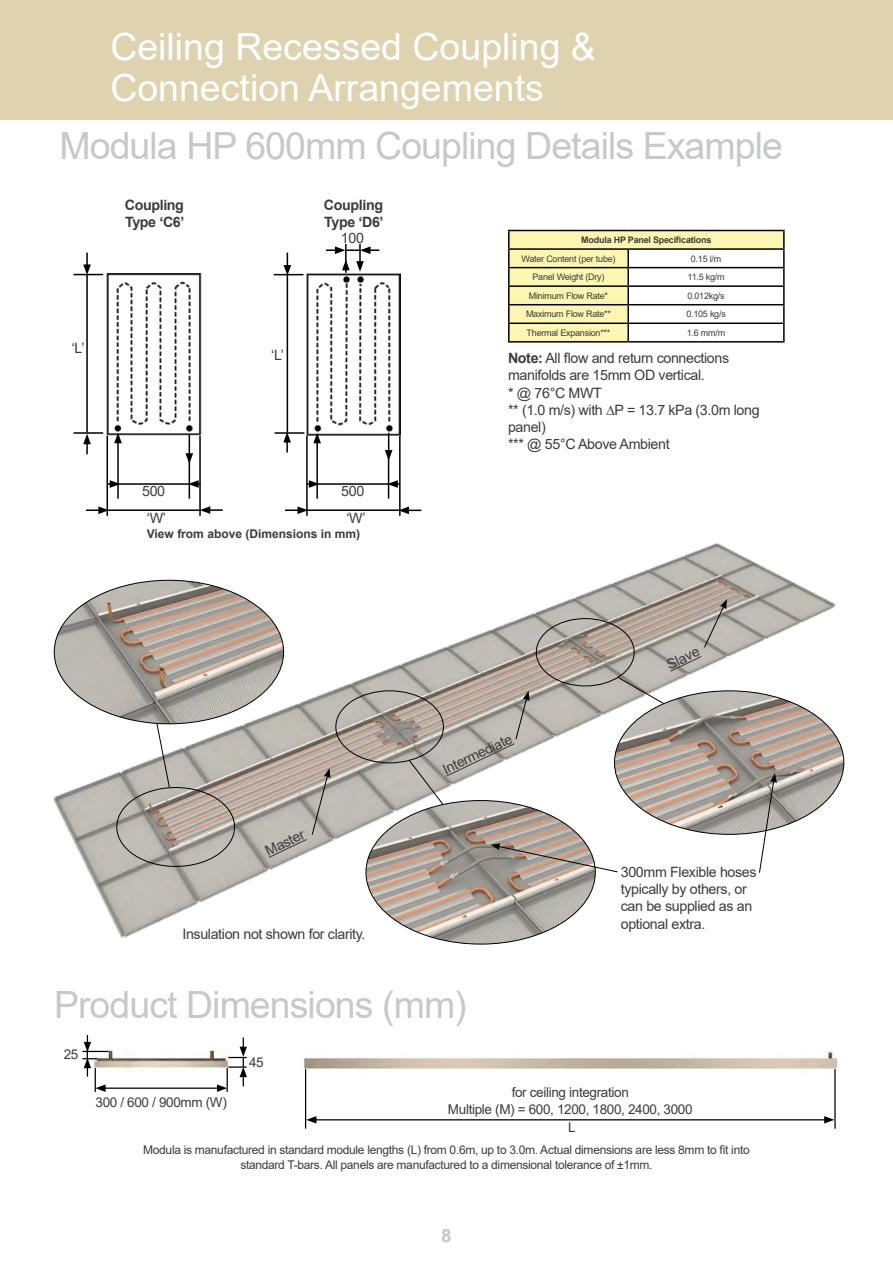
<style>
.page{position:relative;width:893px;height:1263px;background:#fff}
.page>*{position:absolute;margin:0;border:0;box-sizing:border-box;transform-origin:0 0}
.t1{font:37.5px/40.5px "Arial";color:#fff}
.t2{font:37.5px "Arial";letter-spacing:-.025em;color:#c7c8ca}
.t3{font:700 18px "Arial";color:#c9cacc}
.t4{font:14.25px/17.1px "Arial";letter-spacing:-.025em;color:#3d3b3c}
.t5{font:700 14.25px/17.1px "Arial";letter-spacing:-.025em;color:#3d3b3c}
.t6{font:13.5px/16.2px "Arial";letter-spacing:-.025em;color:#3d3b3c;text-align:center}
.t7{font:12px/14.4px "Arial";letter-spacing:-.025em;color:#3d3b3c;text-align:center}
.t8{font:700 12px "Arial";color:#3d3b3c}
.t9{font:9px "Arial";letter-spacing:-.025em;color:#3d3b3c}
.t10{font:700 9px "Arial";letter-spacing:-.025em;color:#3d3b3c}
.s1{font-weight:700}
</style>
<div class="page">
<div style="left:0;top:0;width:893px;height:119px;background:#ded3ae"></div>
<svg style="left:401px;top:506px;width:20px;height:8px"></svg>
<hr style="left:399px;top:436px;width:2px;height:80px;background:#000">
<img style="left:106px;top:274px;width:295px;height:161px">
<hr style="left:73px;top:274px;width:30px;height:1px;background:#000">
<hr style="left:274px;top:274px;width:30px;height:1px;background:#000">
<hr style="left:73px;top:432px;width:30px;height:2px;background:#000">
<hr style="left:275px;top:432px;width:29px;height:2px;background:#000">
<hr style="left:86px;top:275px;width:2px;height:157px;background:#000">
<hr style="left:287px;top:275px;width:1px;height:157px;background:#000">
<svg style="left:83px;top:253px;width:8px;height:21px"></svg>
<svg style="left:284px;top:253px;width:7px;height:23px"></svg>
<svg style="left:83px;top:434px;width:8px;height:20px"></svg>
<svg style="left:283px;top:432px;width:8px;height:20px"></svg>
<hr style="left:108px;top:509px;width:92px;height:2px;background:#000">
<hr style="left:307px;top:509px;width:92px;height:2px;background:#000">
<hr style="left:118px;top:483px;width:71px;height:2px;background:#000">
<hr style="left:318px;top:483px;width:70px;height:2px;background:#000">
<svg style="left:201px;top:506px;width:22px;height:8px"></svg>
<svg style="left:86px;top:506px;width:23px;height:8px"></svg>
<svg style="left:285px;top:506px;width:21px;height:8px"></svg>
<svg style="left:108px;top:480px;width:12px;height:8px"></svg>
<svg style="left:308px;top:480px;width:11px;height:8px"></svg>
<svg style="left:188px;top:480px;width:11px;height:8px"></svg>
<svg style="left:387px;top:480px;width:13px;height:8px"></svg>
<hr style="left:189px;top:455px;width:1px;height:44px;background:#000">
<hr style="left:388px;top:455px;width:1px;height:44px;background:#000">
<hr style="left:199px;top:436px;width:2px;height:80px;background:#000">
<hr style="left:306px;top:436px;width:2px;height:80px;background:#000">
<hr style="left:107px;top:436px;width:1px;height:80px;background:#000">
<hr style="left:117px;top:441px;width:2px;height:58px;background:#000">
<svg style="left:114px;top:433px;width:8px;height:10px"></svg>
<hr style="left:316px;top:441px;width:2px;height:58px;background:#000">
<svg style="left:313px;top:433px;width:8px;height:10px"></svg>
<svg style="left:185px;top:434px;width:8px;height:30px"></svg>
<svg style="left:385px;top:433px;width:7px;height:28px"></svg>
<img style="left:303px;top:1051px;width:535px;height:27px">
<hr style="left:305px;top:1069px;width:1px;height:60px;background:#000">
<hr style="left:834px;top:1069px;width:2px;height:60px;background:#000">
<hr style="left:314px;top:1119px;width:512px;height:1px;background:#000">
<svg style="left:306px;top:1116px;width:10px;height:7px"></svg>
<svg style="left:824px;top:1116px;width:10px;height:7px"></svg>
<img style="left:109px;top:1050px;width:108px;height:19px">
<hr style="left:103px;top:1087px;width:116px;height:2px;background:#000">
<svg style="left:82px;top:1035px;width:27px;height:57px"></svg>
<svg style="left:217px;top:1037px;width:30px;height:55px"></svg>
<img style="left:53px;top:543px;width:783px;height:395px">
<img style="left:54px;top:580px;width:230px;height:144px">
<img style="left:366px;top:800px;width:229px;height:144px">
<img style="left:614px;top:691px;width:230px;height:143px">
<svg style="left:156px;top:722px;width:14px;height:66px"></svg>
<div style="left:536px;top:618px;width:99px;height:68px;border:1px solid #000;border-radius:50%"></div>
<svg style="left:617px;top:655px;width:86px;height:50px"></svg>
<svg style="left:491px;top:843px;width:128px;height:30px"></svg>
<svg style="left:758px;top:773px;width:19px;height:101px"></svg>
<svg style="left:268px;top:768px;width:62px;height:91px;background:#b8b2aa"></svg>
<svg style="left:408px;top:691px;width:121px;height:115px"></svg>
<svg style="left:703px;top:599px;width:24px;height:49px"></svg>
<svg style="left:326px;top:244px;width:53px;height:29px"></svg>
<svg style="left:508px;top:230px;width:277px;height:111px"></svg>
<hr style="left:508px;top:341px;width:120px;height:2px;background:#000">
<hr style="left:628px;top:341px;width:157px;height:2px;background:#000">
<h1 class="t1" style="left:110px;top:27px;width:487px">Ceiling Recessed Coupling &amp;<br>Connection Arrangements</h1>
<h1 class="t1" style="left:112px;top:60px;width:204px">Header Title</h1>
<h1 class="t2" style="left:60px;top:120px;width:725px">Modula HP 600mm Coupling Details Example</h1>
<p class="t4" style="left:72px;top:339px;width:14px">‘L’</p>
<p class="t5" style="left:125px;top:196px;width:61px">Coupling<br>Type ‘C6’</p>
<p class="t5" style="left:324px;top:196px;width:61px">Coupling<br>Type ‘D6’</p>
<p class="t4" style="left:271px;top:346px;width:14px">‘L’</p>
<p class="t4" style="left:341px;top:229px;width:25px">100</p>
<p class="t4" style="left:142px;top:483px;width:25px">500</p>
<p class="t4" style="left:341px;top:483px;width:25px">500</p>
<p class="t4" style="left:147px;top:510px;width:21px">‘W’</p>
<p class="t4" style="left:346px;top:510px;width:21px">‘W’</p>
<p class="t8" style="left:147px;top:525px;width:215px">View from above (Dimensions in mm)</p>
<p class="t4" style="left:262px;top:844px;width:43px;rotate:-26deg">Master</p>
<p class="t4" style="left:182px;top:925px;width:185px">Insulation not shown for clarity.</p>
<p class="t10" style="left:581px;top:234px;width:132px">Modula HP Panel Specifications</p>
<p class="t9" style="left:521px;top:252px;width:96px">Water Content (per tube)</p>
<p class="t9" style="left:691px;top:252px;width:32px">0.15 l/m</p>
<p class="t9" style="left:532px;top:271px;width:74px">Panel Weight (Dry)</p>
<p class="t9" style="left:687px;top:271px;width:39px">11.5 kg/m</p>
<p class="t9" style="left:529px;top:289px;width:81px">Minimum Flow Rate*</p>
<p class="t9" style="left:687px;top:289px;width:39px">0.012kg/s</p>
<p class="t9" style="left:526px;top:308px;width:86px">Maximum Flow Rate**</p>
<p class="t9" style="left:686px;top:308px;width:41px">0.105 kg/s</p>
<p class="t9" style="left:527px;top:326px;width:85px">Thermal Expansion***</p>
<p class="t9" style="left:687px;top:326px;width:40px">1.6 mm/m</p>
<p class="t4" style="left:508px;top:350px;width:253px"><span class="s1">Note:</span> All flow and return connections manifolds are 15mm OD vertical.<br>* @ 76°C MWT<br>** (1.0 m/s) with ∆P = 13.7 kPa (3.0m long panel)<br>*** @ 55°C Above Ambient</p>
<p class="t4" style="left:440px;top:763px;width:77px;rotate:-26deg">Intermediate</p>
<p class="t4" style="left:664px;top:658px;width:36px;rotate:-26deg">Slave</p>
<p class="t4" style="left:621px;top:863px;width:137px">300mm Flexible hoses typically by others, or can be supplied as an optional extra.</p>
<h1 class="t2" style="left:54px;top:979px;width:414px">Product Dimensions (mm)</h1>
<p class="t6" style="left:64px;top:1046px;width:16px">25</p>
<p class="t6" style="left:249px;top:1054px;width:16px">45</p>
<p class="t6" style="left:448px;top:1084px;width:246px">for ceiling integration<br>Multiple (M) = 600, 1200, 1800, 2400, 3000</p>
<p class="t6" style="left:96px;top:1094px;width:133px">300 / 600 / 900mm (W)</p>
<p class="t7" style="left:143px;top:1143px;width:608px">Modula is manufactured in standard module lengths (L) from 0.6m, up to 3.0m. Actual dimensions are less 8mm to fit into standard T-bars. All panels are manufactured to a dimensional tolerance of ±1mm.</p>
<p class="t6" style="left:568px;top:1119px;width:9px">L</p>
<p class="t3" style="left:441px;top:1223px;width:12px">8</p>
</div>
